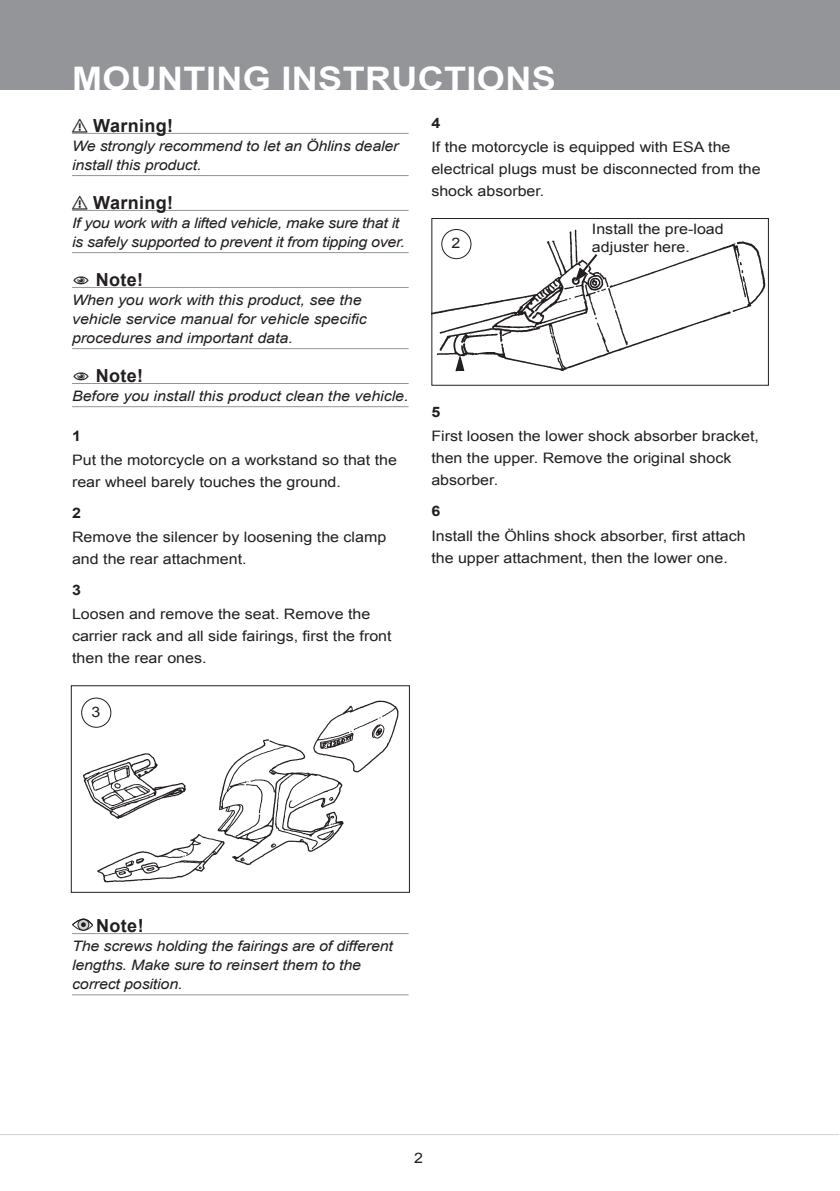
<style>
.page{position:relative;width:840px;height:1191px;background:#fff}
.page>*{position:absolute;margin:0;border:0;box-sizing:border-box;transform-origin:0 0}
._3_Header_Page_heade{font:700 32.4px "Arial";letter-spacing:.01em;color:#fff;scale:1.11 1}
._5_WARNING_CAUTION_N{font:700 18px "Arial";color:#231f20}
._6_Body_type{font:14.4px/22px "Arial";color:#231f20;scale:1.11 1}
._9_Body_Type_Italic{font:italic 14.4px/19px "Arial";letter-spacing:-.01em;color:#231f20;scale:1.11 1}
._11_Figure_Text{font:14.4px/18px "Arial";color:#231f20;scale:1.11 1}
._7_Body_type_StepNo{font:700 14.4px "Arial";color:#231f20;scale:1.11 1}
</style>
<div class="page">
<div style="left:0;top:0;width:839px;height:90px;background:#939598"></div>
<hr style="left:0;top:1134px;width:838px;height:1px;background:#d1d2d4">
<hr style="left:72px;top:933px;width:336px;height:1px;background:#939598">
<hr style="left:72px;top:994px;width:336px;height:1px;background:#939598">
<img style="left:84px;top:698px;width:314px;height:185px">
<div style="left:71px;top:685px;width:338px;height:208px;border:1px solid #231f20"></div>
<div style="left:72px;top:918px;width:21px;height:12px;border:1px solid #231f20;border-radius:50%"></div>
<div style="left:78px;top:919px;width:11px;height:11px;background:#d1d2d4;border-radius:50%"></div>
<div style="left:77px;top:918px;width:12px;height:12px;border:1px solid #231f20;border-radius:50%"></div>
<svg style="left:72px;top:918px;width:21px;height:9px"></svg>
<hr style="left:72px;top:133px;width:336px;height:1px;background:#939598">
<hr style="left:72px;top:175px;width:336px;height:1px;background:#939598">
<hr style="left:72px;top:210px;width:336px;height:1px;background:#939598">
<hr style="left:72px;top:252px;width:336px;height:1px;background:#939598">
<hr style="left:72px;top:287px;width:336px;height:1px;background:#939598">
<hr style="left:72px;top:348px;width:336px;height:1px;background:#939598">
<hr style="left:72px;top:383px;width:336px;height:1px;background:#939598">
<hr style="left:72px;top:406px;width:336px;height:1px;background:#939598">
<img style="left:433px;top:225px;width:333px;height:147px">
<div style="left:431px;top:218px;width:337px;height:168px;border:1px solid #231f20"></div>
<div style="left:441px;top:229px;width:30px;height:30px;border:1px solid #231f20;border-radius:50%"></div>
<div style="left:81px;top:697px;width:30px;height:31px;border:1px solid #231f20;border-radius:50%"></div>
<svg style="left:574px;top:225px;width:153px;height:56px"></svg>
<p class="_3_Header_Page_heade" style="left:72px;top:57px;width:437px">MOUNTING INSTRUCTIONS</p>
<p class="_5_WARNING_CAUTION_N" style="left:72px;top:113px;width:26px">⚠⚠WARNING!</p>
<p class="_9_Body_Type_Italic" style="left:72px;top:136px;width:295px">We strongly recommend to let an Öhlins dealer install this product.</p>
<p class="_5_WARNING_CAUTION_N" style="left:72px;top:190px;width:26px">⚠⚠WARNING!</p>
<p class="_9_Body_Type_Italic" style="left:72px;top:213px;width:301px">If you work with a lifted vehicle, make sure that it is safely supported to prevent it from tipping over.</p>
<p class="_5_WARNING_CAUTION_N" style="left:109px;top:267px;width:36px">NOT E!</p>
<p class="_9_Body_Type_Italic" style="left:72px;top:290px;width:267px">When you work with this product, see the vehicle service manual for vehicle specific procedures and important data.</p>
<p class="_5_WARNING_CAUTION_N" style="left:109px;top:363px;width:36px">NOT E!</p>
<p class="_9_Body_Type_Italic" style="left:72px;top:386px;width:304px">Before you install this product clean the vehicle.</p>
<p class="_7_Body_type_StepNo" style="left:431px;top:113px;width:10px">4</p>
<p class="_6_Body_type" style="left:431px;top:136px;width:298px">If the motorcycle is equipped with ESA the electrical plugs must be disconnected from the shock absorber.</p>
<p class="_11_Figure_Text" style="left:591px;top:220px;width:120px">Install the pre-load adjuster here.</p>
<p class="_11_Figure_Text" style="left:451px;top:234px;width:10px">2</p>
<p class="_7_Body_type_StepNo" style="left:72px;top:426px;width:10px">1</p>
<p class="_6_Body_type" style="left:72px;top:449px;width:294px">Put the motorcycle on a workstand so that the rear wheel barely touches the ground.</p>
<p class="_7_Body_type_StepNo" style="left:72px;top:503px;width:10px">2</p>
<p class="_6_Body_type" style="left:72px;top:526px;width:284px">Remove the silencer by loosening the clamp and the rear attachment.</p>
<p class="_7_Body_type_StepNo" style="left:72px;top:581px;width:10px">3</p>
<p class="_6_Body_type" style="left:72px;top:603px;width:289px">Loosen and remove the seat. Remove the carrier rack and all side fairings, first the front then the rear ones.</p>
<p class="_11_Figure_Text" style="left:91px;top:703px;width:10px">3</p>
<p class="_7_Body_type_StepNo" style="left:431px;top:402px;width:10px">5</p>
<p class="_6_Body_type" style="left:431px;top:425px;width:296px">First loosen the lower shock absorber bracket,</p>
<p class="_6_Body_type" style="left:431px;top:447px;width:272px">then the upper. Remove the original shock absorber.</p>
<p class="_7_Body_type_StepNo" style="left:431px;top:502px;width:10px">6</p>
<p class="_6_Body_type" style="left:431px;top:524px;width:284px">Install the Öhlins shock absorber, first attach the upper attachment, then the lower one.</p>
<p class="_5_WARNING_CAUTION_N" style="left:96px;top:913px;width:46px">NOTE!</p>
<p class="_9_Body_Type_Italic" style="left:72px;top:936px;width:290px">The screws holding the fairings are of different lengths. Make sure to reinsert them to the correct position.</p>
<p class="_6_Body_type" style="left:414px;top:1147px;width:10px">2</p>
</div>
